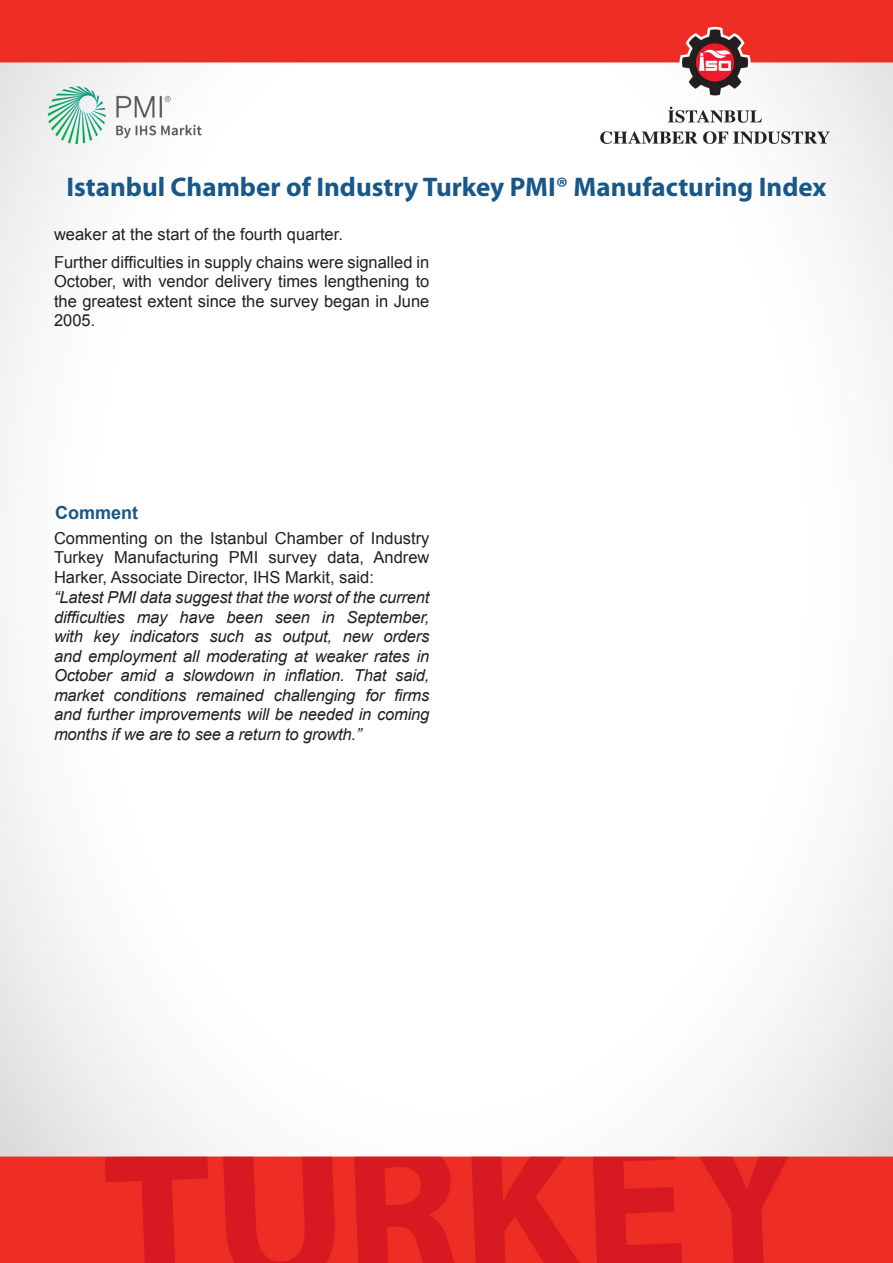
<style>
.page{position:relative;width:893px;height:1263px;background:#fff}
.page>*{position:absolute;margin:0;border:0;box-sizing:border-box;transform-origin:0 0}
.t1{font:700 27px "Myriad Pro";color:#175889}
.Quote_header{font:700 18px "Arial";color:#175889}
.P1_comment{font:italic 16.5px/19.5px "Arial";letter-spacing:-.01em;color:#231f20;text-align:justify}
.P1_Body_text{font:16.5px/19.5px "Arial";color:#231f20;text-align:justify}
.Quote_intro{font:16.5px/19.5px "Arial";color:#231f20;text-align:justify}
</style>
<div class="page">
<img style="left:0;top:0;width:893px;height:1263px">
<h1 class="t1" style="left:67px;top:169px;width:761px">Istanbul Chamber of Industry Turkey PMI® Manufacturing Index</h1>
<p class="P1_Body_text" style="left:54px;top:224px;width:290px">weaker at the start of the fourth quarter.</p>
<p class="P1_Body_text" style="left:54px;top:252px;width:377px">Further difficulties in supply chains were signalled in October, with vendor delivery times lengthening to the greatest extent since the survey began in June 2005.</p>
<p class="Quote_header" style="left:55px;top:501px;width:84px">Comment</p>
<p class="Quote_intro" style="left:54px;top:528px;width:377px">Commenting on the Istanbul Chamber of Industry Turkey Manufacturing PMI survey data, Andrew Harker, Associate Director, IHS Markit, said:</p>
<p class="P1_comment" style="left:54px;top:588px;width:377px">“Latest PMI data suggest that the worst of the current difficulties may have been seen in September, with key indicators such as output, new orders and employment all moderating at weaker rates in October amid a slowdown in inflation. That said, market conditions remained challenging for firms and further improvements will be needed in coming months if we are to see a return to growth.”</p>
</div>
